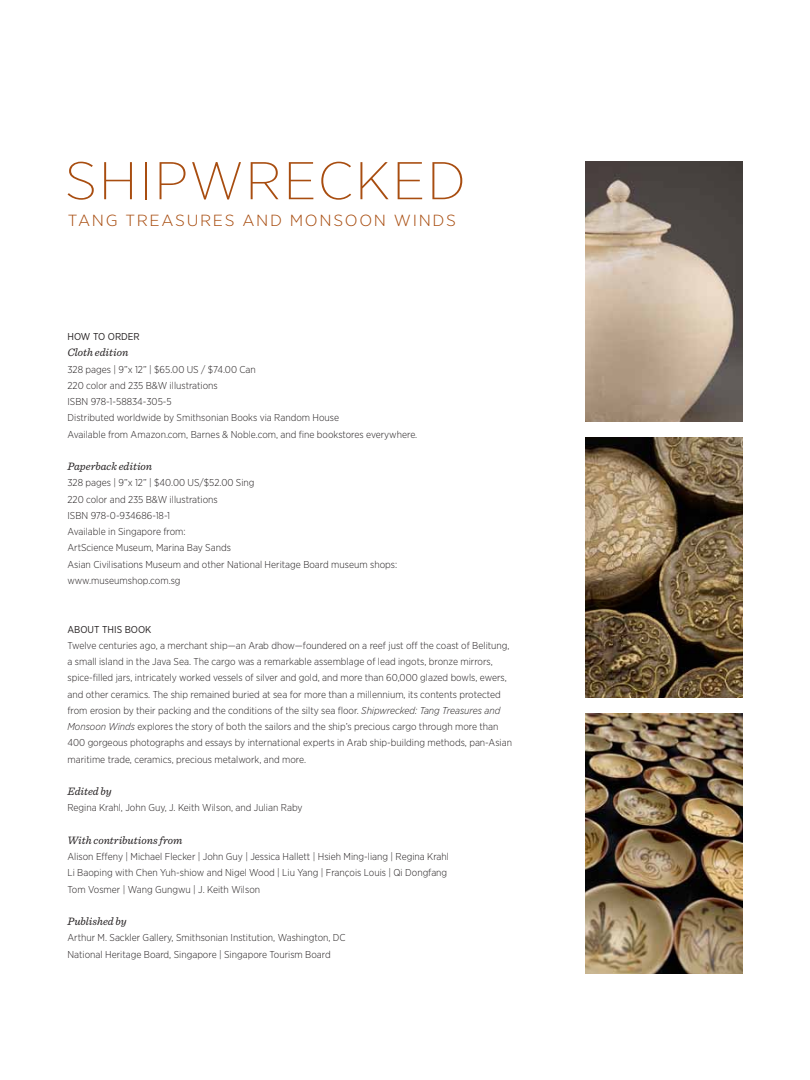
<style>
.page{position:relative;width:810px;height:1080px;background:#fff}
.page>*{position:absolute;margin:0;border:0;box-sizing:border-box;transform-origin:0 0}
.t1{font:200 53px "Gotham Narrow";letter-spacing:.03em;color:#a84d10;scale:1.12 1}
.t2{font:300 16.12px "Gotham Narrow";letter-spacing:.095em;color:#a84d10;scale:1.12 1}
.t3{font:italic 11.25px "Sentinel";color:#231f20}
.t4{font:300 10px/16.2px "Gotham Narrow";color:#231f20}
.t5{font:10px "Gotham Narrow";color:#231f20}
.s1{font-style:italic}
</style>
<div class="page">
<img style="left:586px;top:438px;width:156px;height:260px">
<img style="left:586px;top:714px;width:156px;height:260px">
<img style="left:586px;top:161px;width:156px;height:260px">
<h1 class="t1" style="left:65px;top:149px;width:360px">SHIPWRECKED</h1>
<h1 class="t2" style="left:68px;top:210px;width:348px">TANG TREASURES AND MoNSooN WINDS</h1>
<h2 class="t5" style="left:68px;top:330px;width:74px">HOW TO ORDER</h2>
<h3 class="t3" style="left:68px;top:344px;width:62px">Cloth edition</h3>
<p class="t4" style="left:68px;top:361px;width:351px">328 pages | 9”x 12” | $65.00 US / $74.00 Can<br>220 color and 235 B&amp;W illustrations<br>ISBN 978-1-58834-305-5<br>Distributed worldwide by Smithsonian Books via Random House<br>Available from Amazon.com, Barnes &amp; Noble.com, and fine bookstores everywhere.</p>
<h3 class="t3" style="left:68px;top:458px;width:86px">Paperback edition</h3>
<p class="t4" style="left:68px;top:474px;width:331px">328 pages | 9”x 12” | $40.00 US/$52.00 Sing<br>220 color and 235 B&amp;W illustrations<br>ISBN 978-0-934686-18-1<br>Available in Singapore from:<br>ArtScience Museum, Marina Bay Sands<br>Asian Civilisations Museum and other National Heritage Board museum shops: www.museumshop.com.sg</p>
<h2 class="t5" style="left:68px;top:623px;width:85px">ABOUT THIS BOOK</h2>
<p class="t4" style="left:68px;top:637px;width:446px">Twelve centuries ago, a merchant ship—an Arab dhow—foundered on a reef just off the coast of Belitung, a small island in the Java Sea. The cargo was a remarkable assemblage of lead ingots, bronze mirrors, spice-filled jars, intricately worked vessels of silver and gold, and more than 60,000 glazed bowls, ewers, and other ceramics. The ship remained buried at sea for more than a millennium, its contents protected from erosion by their packing and the conditions of the silty sea floor. <span class="s1">Shipwrecked: Tang Treasures and Monsoon Winds</span> explores the story of both the sailors and the ship’s precious cargo through more than 400 gorgeous photographs and essays by international experts in Arab ship-building methods, pan-Asian maritime trade, ceramics, precious metalwork, and more.</p>
<h3 class="t3" style="left:68px;top:783px;width:46px">Edited by</h3>
<p class="t4" style="left:68px;top:799px;width:237px">Regina Krahl, John Guy, J. Keith Wilson, and Julian Raby</p>
<h3 class="t3" style="left:68px;top:832px;width:116px">With contributions from</h3>
<p class="t4" style="left:68px;top:848px;width:383px">Alison Effeny | Michael Flecker | John Guy | Jessica Hallett | Hsieh Ming-liang | Regina Krahl<br>Li Baoping with Chen Yuh-shiow and Nigel Wood | Liu Yang | François Louis | Qi Dongfang<br>Tom Vosmer | Wang Gungwu | J. Keith Wilson</p>
<h3 class="t3" style="left:68px;top:913px;width:61px">Published by</h3>
<p class="t4" style="left:68px;top:929px;width:280px">Arthur M. Sackler Gallery, Smithsonian Institution, Washington, DC<br>National Heritage Board, Singapore | Singapore Tourism Board</p>
</div>
